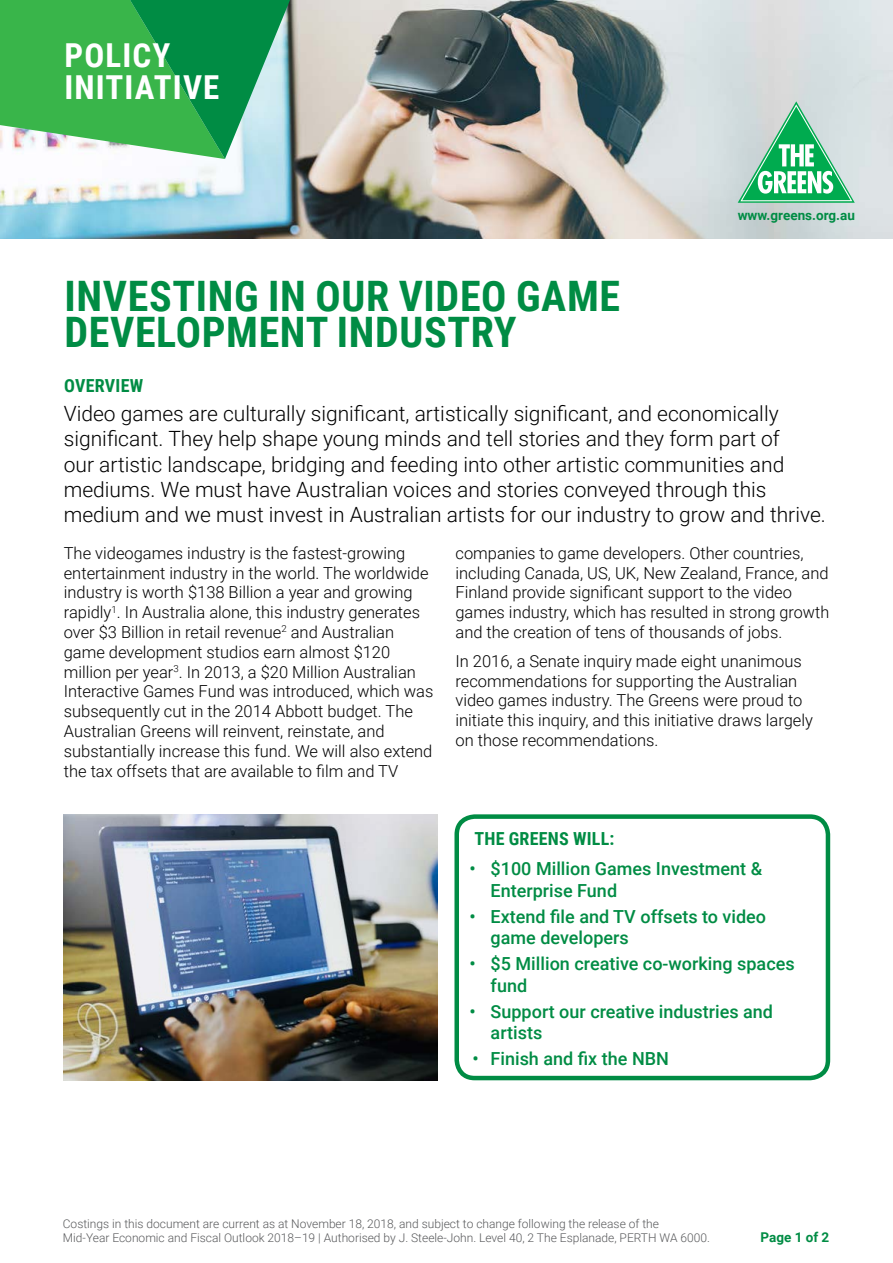
<style>
.page{position:relative;width:893px;height:1263px;background:#fff}
.page>*{position:absolute;margin:0;border:0;box-sizing:border-box;transform-origin:0 0}
.t1{font:700 42px/36px "Roboto Condensed";letter-spacing:.015em;color:#008c44}
.t2{font:700 33px/31.5px "Roboto Condensed";letter-spacing:.035em;color:#fff}
.t3{font:300 21px/25.2px "Roboto";color:#000}
.t4{font:500 18px/21.6px "Roboto";color:#008c44}
.t5{font:700 18px "Roboto Condensed";letter-spacing:.015em;color:#008c44}
.t6{font:300 16.5px/19.8px "Roboto";color:#000}
.t7{font:700 13.5px "Roboto";color:#008c44}
.t8{font:300 12px/14.4px "Roboto";color:#58595b}
</style>
<div class="page">
<img style="left:0;top:0;width:774px;height:238px">
<svg style="left:0;top:0;width:335px;height:159px;background:#58b472"></svg>
<svg style="left:738px;top:101px;width:117px;height:102px;background:#92d0b2"></svg>
<div style="left:454px;top:814px;width:376px;height:266px;border:4px solid #008c44;border-radius:18px"></div>
<img style="left:64px;top:814px;width:373px;height:266px">
<h2 class="t2" style="left:64px;top:39px;width:157px">POLICY<br>INITIATIVE</h2>
<p class="t7" style="left:738px;top:206px;width:119px">www.greens.org.au</p>
<h1 class="t1" style="left:65px;top:276px;width:557px">INVESTING IN OUR VIDEO GAME<br>DEVELOPMENT INDUSTRY</h1>
<p class="t5" style="left:64px;top:373px;width:81px">OVERVIEW</p>
<p class="t3" style="left:64px;top:400px;width:764px">Video games are culturally significant, artistically significant, and economically significant. They help shape young minds and tell stories and they form part of<br>our artistic landscape, bridging and feeding into other artistic communities and mediums. We must have Australian voices and stories conveyed through this medium and we must invest in Australian artists for our industry to grow and thrive.</p>
<p class="t6" style="left:64px;top:542px;width:371px">The videogames industry is the fastest-growing entertainment industry in the world. The worldwide industry is worth $138 Billion a year and growing rapidly<sup>1</sup>. In Australia alone, this industry generates over $3 Billion in retail revenue<sup>2</sup> and Australian game development studios earn almost $120 million per year<sup>3</sup>. In 2013, a $20 Million Australian Interactive Games Fund was introduced, which was subsequently cut in the 2014 Abbott budget. The Australian Greens will reinvent, reinstate, and substantially increase this fund. We will also extend the tax offsets that are available to film and TV</p>
<p class="t6" style="left:455px;top:542px;width:375px">companies to game developers. Other countries, including Canada, US, UK, New Zealand, France, and Finland provide significant support to the video games industry, which has resulted in strong growth and the creation of tens of thousands of jobs.</p>
<p class="t6" style="left:455px;top:650px;width:359px">In 2016, a Senate inquiry made eight unanimous recommendations for supporting the Australian video games industry. The Greens were proud to initiate this inquiry, and this initiative draws largely on those recommendations.</p>
<p class="t5" style="left:474px;top:826px;width:141px">THE GREENS WILL:</p>
<p class="t4" style="left:491px;top:857px;width:273px;text-indent:-21px">• $100 Million Games Investment &amp;<br>Enterprise Fund</p>
<p class="t4" style="left:491px;top:905px;width:277px;text-indent:-21px">• Extend file and TV offsets to video game developers</p>
<p class="t4" style="left:491px;top:952px;width:306px;text-indent:-21px">• $5 Million creative co-working spaces fund</p>
<p class="t4" style="left:491px;top:1000px;width:284px;text-indent:-21px">• Support our creative industries and artists</p>
<p class="t4" style="left:473px;top:1047px;width:198px">• Finish and fix the NBN</p>
<p class="t8" style="left:63px;top:1216px;width:649px">Costings in this document are current as at November 18, 2018, and subject to change following the release of the<br>Mid-Year Economic and Fiscal Outlook 2018–19 | Authorised by J. Steele-John. Level 40, 2 The Esplanade, PERTH WA 6000.</p>
<p class="t7" style="left:761px;top:1228px;width:70px">Page 1 of 2</p>
</div>
